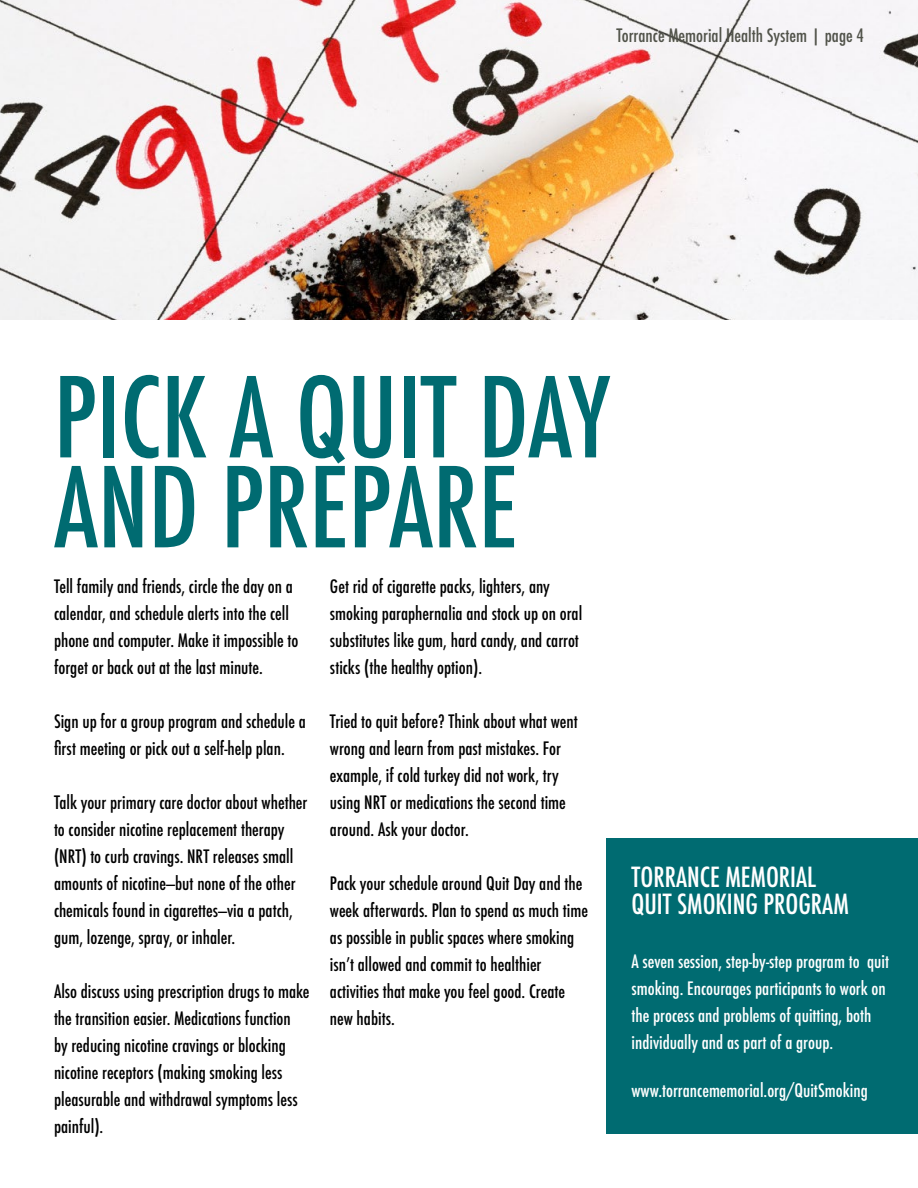
<style>
.page{position:relative;width:918px;height:1188px;background:#fff}
.page>*{position:absolute;margin:0;border:0;box-sizing:border-box;transform-origin:0 0}
.t1{font:500 condensed 108px/90px "Futura";color:#006b71}
.t2{font:500 condensed 27px/27px "Futura";color:#fff}
.t3{font:500 condensed 18px/27px "Futura";color:#000}
.t4{font:500 condensed 18px/27px "Futura";color:#fff}
.t5{font:500 condensed 18px "Futura";color:#51534a}
</style>
<div class="page">
<div style="left:606px;top:839px;width:312px;height:295px;background:#006b71"></div>
<img style="left:0;top:0;width:918px;height:320px">
<p class="t5" style="left:616px;top:16px;width:249px">Torrance Memorial Health System | page 1</p>
<p class="t5" style="left:825px;top:24px;width:41px">page 4</p>
<h1 class="t1" style="left:54px;top:373px;width:558px">PICK A QUIT DAY<br>AND PREPARE</h1>
<p class="t3" style="left:54px;top:573px;width:246px">Tell family and friends, circle the day on a calendar, and schedule alerts into the cell phone and computer. Make it impossible to forget or back out at the last minute.</p>
<p class="t3" style="left:54px;top:708px;width:253px">Sign up for a group program and schedule a first meeting or pick out a self-help plan.</p>
<p class="t3" style="left:54px;top:789px;width:255px">Talk your primary care doctor about whether to consider nicotine replacement therapy (NRT) to curb cravings. NRT releases small amounts of nicotine—but none of the other chemicals found in cigarettes—via a patch, gum, lozenge, spray, or inhaler.</p>
<p class="t3" style="left:54px;top:978px;width:257px">Also discuss using prescription drugs to make the transition easier. Medications function<br>by reducing nicotine cravings or blocking nicotine receptors (making smoking less pleasurable and withdrawal symptoms less painful).</p>
<p class="t3" style="left:330px;top:573px;width:254px">Get rid of cigarette packs, lighters, any smoking paraphernalia and stock up on oral substitutes like gum, hard candy, and carrot sticks (the healthy option).</p>
<p class="t3" style="left:330px;top:708px;width:249px">Tried to quit before? Think about what went wrong and learn from past mistakes. For example, if cold turkey did not work, try using NRT or medications the second time around. Ask your doctor.</p>
<p class="t3" style="left:330px;top:870px;width:260px">Pack your schedule around Quit Day and the week afterwards. Plan to spend as much time as possible in public spaces where smoking isn’t allowed and commit to healthier activities that make you feel good. Create new habits.</p>
<h2 class="t2" style="left:632px;top:863px;width:219px">TORRANCE MEMORIAL<br>QUIT SMOKING PROGRAM</h2>
<p class="t4" style="left:632px;top:948px;width:259px">A seven session, step-by-step program to quit smoking. Encourages participants to work on the process and problems of quitting, both individually and as part of a group.</p>
<p class="t4" style="left:632px;top:1077px;width:238px">www.torrancememorial.org/QuitSmoking</p>
</div>
